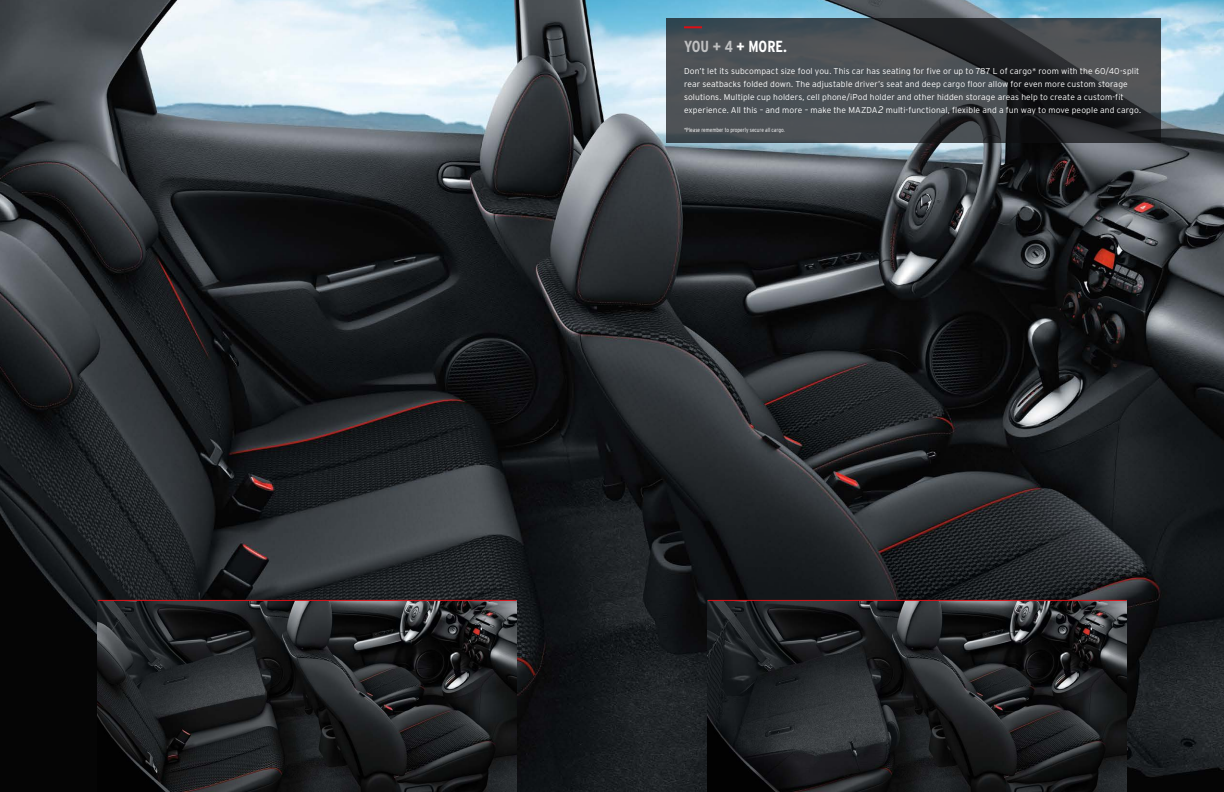
<style>
.page{position:relative;width:1224px;height:792px;background:#fff}
.page>*{position:absolute;margin:0;border:0;box-sizing:border-box;transform-origin:0 0}
.t1{font:700 condensed 16px "Interstate";color:#fff}
.t2{font:300 8.5px/13px "Interstate";letter-spacing:.01em;color:#fff}
.t3{font:300 condensed 6px "Interstate";color:#fff}
.s1{color:#bfc0c1}
.s2{font-style:italic;font-size:9.5px}
</style>
<div class="page">
<img style="left:0;top:0;width:1224px;height:792px">
<svg style="left:666px;top:18px;width:495px;height:125px;background:#3f4347"></svg>
<svg style="left:684px;top:26px;width:18px;height:2px"></svg>
<img style="left:98px;top:600px;width:419px;height:192px">
<hr style="left:98px;top:600px;width:418px;height:1px;background:#dd0e15">
<img style="left:708px;top:601px;width:419px;height:191px">
<hr style="left:708px;top:600px;width:419px;height:1px;background:#dd0e15">
<h1 class="t1" style="left:684px;top:38px;width:105px"><span class="s1">YOU + 4</span> + MORE.</h1>
<p class="t2" style="left:684px;top:65px;width:459px">Don’t let its subcompact size fool you. This car has seating for five or up to 787 L of cargo* room with the 60/40-split rear seatbacks folded down. The adjustable driver’s seat and deep cargo floor allow for even more custom storage solutions. Multiple cup holders, cell phone/iPod holder and other hidden storage areas help to create a custom-fit experience. All this – and more – make the MAZDA<span class="s2">2</span> multi-functional, flexible and a fun way to move people and cargo.</p>
<p class="t3" style="left:684px;top:127px;width:102px">*Please remember to properly secure all cargo.</p>
</div>
